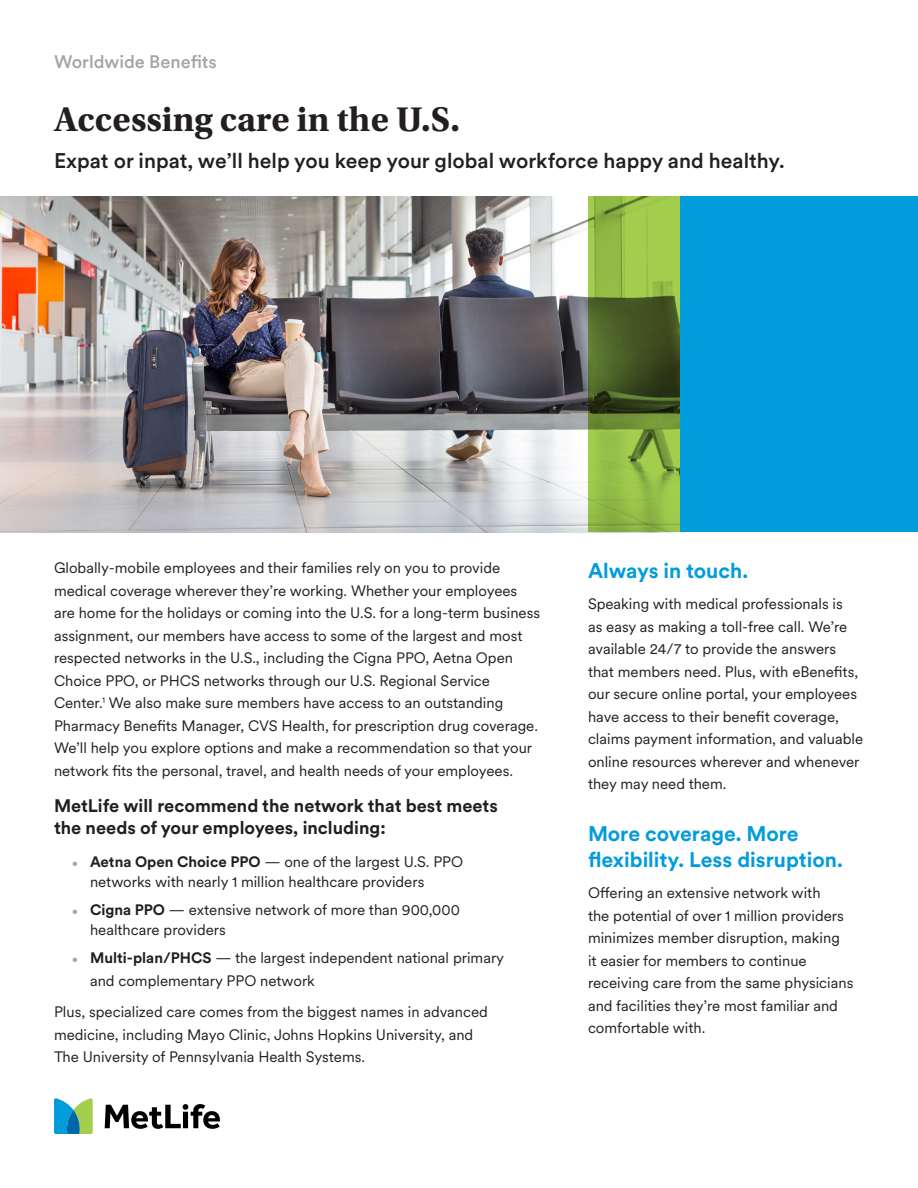
<style>
.page{position:relative;width:918px;height:1188px;background:#fff}
.page>*{position:absolute;margin:0;border:0;box-sizing:border-box;transform-origin:0 0}
.Header_2{font:700 36px "Utopia Std";color:#231f20}
.Sub_Headline{font:500 21px "Met Life Circular";color:#231f20}
.Sub_Headline-2{font:700 21px/25.2px "Met Life Circular";color:#009cdc}
.Body_Copy{font:700 18px/22.5px "Met Life Circular";color:#231f20}
.Page_Description{font:500 18px "Met Life Circular";color:#a3a7a9}
.Body_Copy-2{font:15px/22.5px "Met Life Circular";color:#231f20}
.s1{font-weight:700;font-size:10.5px;color:#a3a7a9}
.s2{font-weight:700}
</style>
<div class="page">
<img style="left:0;top:197px;width:588px;height:335px">
<svg style="left:588px;top:197px;width:92px;height:335px;background:#769739"></svg>
<div style="left:680px;top:197px;width:238px;height:335px;background:#009cdc"></div>
<svg style="left:105px;top:1104px;width:115px;height:25px"></svg>
<svg style="left:54px;top:1098px;width:39px;height:36px"></svg>
<p class="Page_Description" style="left:54px;top:49px;width:164px">Worldwide Benefits</p>
<p class="Header_2" style="left:54px;top:99px;width:408px">Accessing care in the U.S.</p>
<p class="Sub_Headline" style="left:54px;top:147px;width:732px">Expat or inpat, we’ll help you keep your global workforce happy and healthy.</p>
<p class="Body_Copy-2" style="left:54px;top:556px;width:488px">Globally-mobile employees and their families rely on you to provide medical coverage wherever they’re working. Whether your employees are home for the holidays or coming into the U.S. for a long-term business assignment, our members have access to some of the largest and most respected networks in the U.S., including the Cigna PPO, Aetna Open Choice PPO, or PHCS networks through our U.S. Regional Service Center.<sup>1</sup> We also make sure members have access to an outstanding Pharmacy Benefits Manager, CVS Health, for prescription drug coverage.<br>We’ll help you explore options and make a recommendation so that your network fits the personal, travel, and health needs of your employees.</p>
<p class="Body_Copy" style="left:54px;top:793px;width:445px">MetLife will recommend the network that best meets the needs of your employees, including:</p>
<p class="Body_Copy-2" style="left:90px;top:852px;width:375px;line-height:19.5px;text-indent:-18px"><span class="s1">•</span> <span class="s2">Aetna Open Choice PPO</span> — one of the largest U.S. PPO networks with nearly 1 million healthcare providers</p>
<p class="Body_Copy-2" style="left:90px;top:900px;width:371px;line-height:19.5px;text-indent:-18px"><span class="s1">•</span> <span class="s2">Cigna PPO</span> — extensive network of more than 900,000 healthcare providers</p>
<p class="Body_Copy-2" style="left:90px;top:946px;width:416px;text-indent:-18px"><span class="s1">•</span> <span class="s2">Multi-plan/PHCS</span> — the largest independent national primary and complementary PPO network</p>
<p class="Body_Copy-2" style="left:54px;top:1000px;width:436px">Plus, specialized care comes from the biggest names in advanced medicine, including Mayo Clinic, Johns Hopkins University, and<br>The University of Pennsylvania Health Systems.</p>
<p class="Sub_Headline-2" style="left:588px;top:557px;width:162px">Always in touch.</p>
<p class="Body_Copy-2" style="left:588px;top:592px;width:277px">Speaking with medical professionals is<br>as easy as making a toll-free call. We’re available 24/7 to provide the answers that members need. Plus, with eBenefits, our secure online portal, your employees have access to their benefit coverage, claims payment information, and valuable online resources wherever and whenever they may need them.</p>
<p class="Sub_Headline-2" style="left:588px;top:821px;width:256px">More coverage. More flexibility. Less disruption.</p>
<p class="Body_Copy-2" style="left:588px;top:881px;width:267px">Offering an extensive network with<br>the potential of over 1 million providers minimizes member disruption, making<br>it easier for members to continue receiving care from the same physicians and facilities they’re most familiar and comfortable with.</p>
</div>
